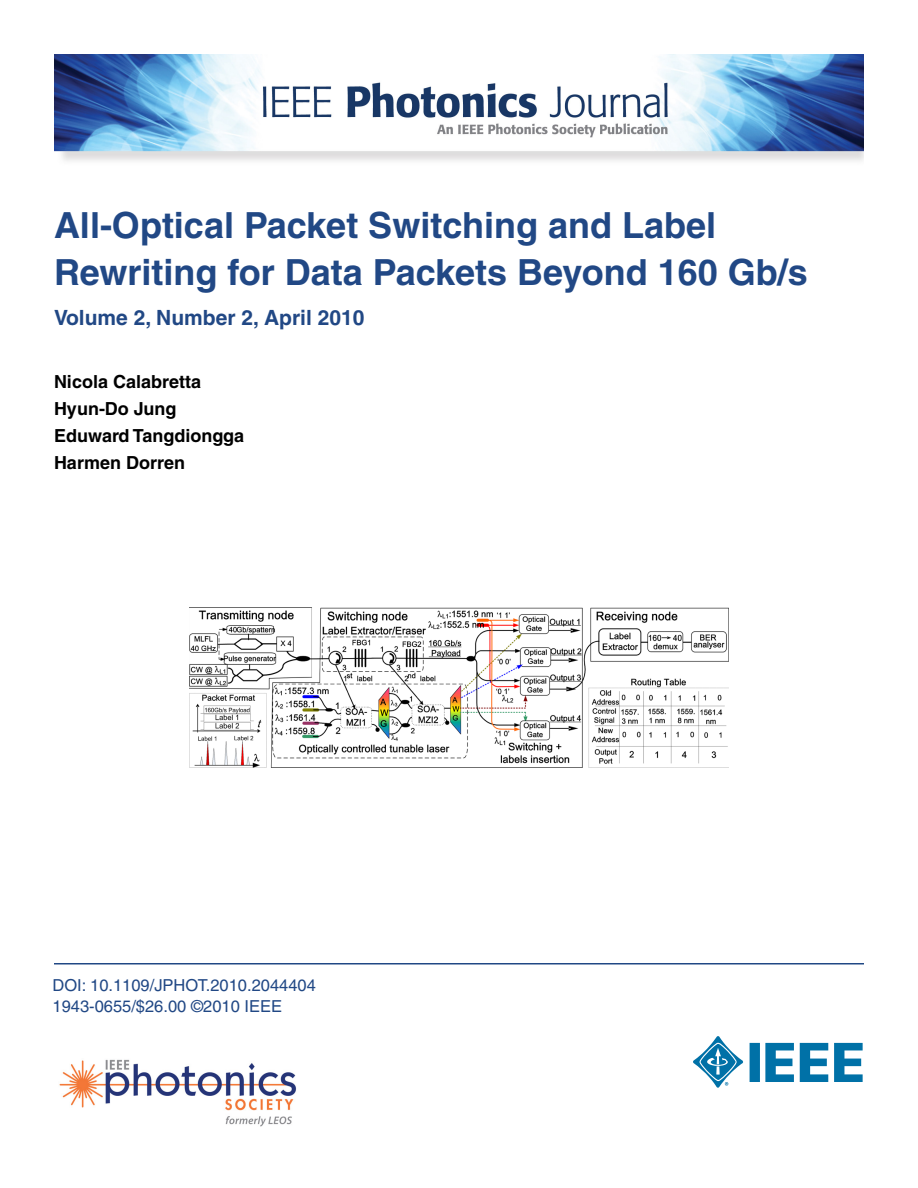
<style>
.page{position:relative;width:918px;height:1188px;background:#fff}
.page>*{position:absolute;margin:0;border:0;box-sizing:border-box;transform-origin:0 0}
.t1{font:700 36px/46.8px "Helvetica";color:#214885}
.t2{font:700 21px "Helvetica";color:#214885}
.t3{font:700 18px/27px "Helvetica";color:#000}
.t4{font:16.5px/21px "Helvetica";color:#214885}
</style>
<div class="page">
<svg style="left:693px;top:1036px;width:170px;height:52px"></svg>
<img style="left:59px;top:1059px;width:237px;height:68px">
<img style="left:189px;top:608px;width:540px;height:159px">
<hr style="left:54px;top:963px;width:810px;height:1px;background:#214885">
<img style="left:54px;top:54px;width:810px;height:107px">
<p class="t1" style="left:54px;top:205px;width:755px">All-Optical Packet Switching and Label<br>Rewriting for Data Packets Beyond 160 Gb/s</p>
<p class="t2" style="left:54px;top:310px;width:312px">Volume 2, Number 2, April 2010</p>
<p class="t3" style="left:54px;top:370px;width:192px">Nicola Calabretta<br>Hyun-Do Jung<br>Eduward Tangdiongga<br>Harmen Dorren</p>
<p class="t4" style="left:52px;top:976px;width:265px">DOI: 10.1109/JPHOT.2010.2044404<br>1943-0655/$26.00 ©2010 IEEE</p>
</div>
